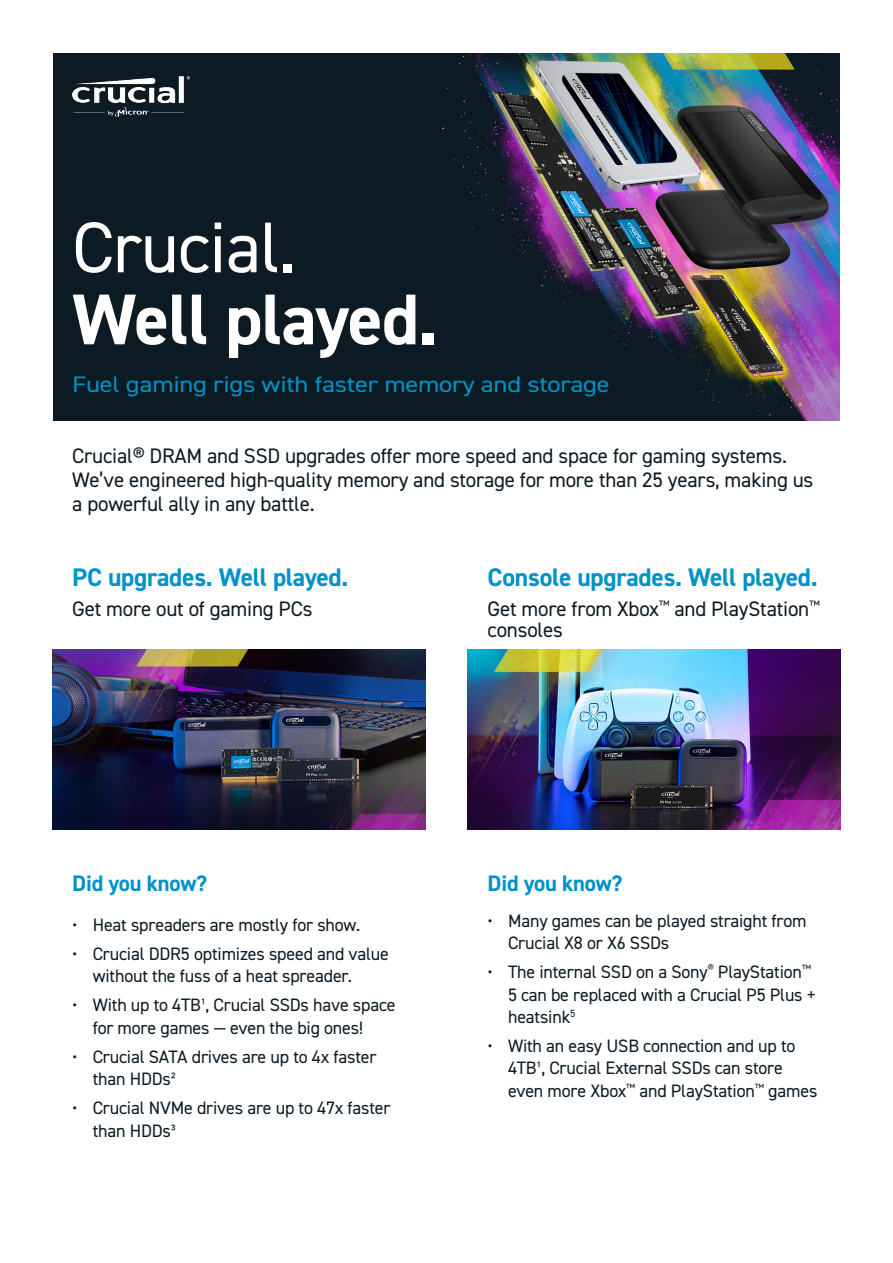
<style>
.page{position:relative;width:893px;height:1263px;background:#fff}
.page>*{position:absolute;margin:0;border:0;box-sizing:border-box;transform-origin:0 0}
.t1{font:700 72px "DIN2014";letter-spacing:-.01em;color:#fff}
.t2{font:72px "DIN2014";letter-spacing:-.01em;color:#fff}
.t3{font:700 25.5px "DIN2014";letter-spacing:-.01em;color:#0092c8}
.t4{font:22.5px "DIN2014";letter-spacing:-.01em;color:#0092c8;scale:1.18 1}
.t5{font:700 22.5px "DIN2014";letter-spacing:-.01em;color:#0092c8}
.t6{font:21px/24px "DIN2014";letter-spacing:-.01em;color:#0c1a24}
.t7{font:18px/22.5px "DIN2014";letter-spacing:-.01em;color:#0c1a24}
</style>
<div class="page">
<img style="left:52px;top:650px;width:373px;height:179px">
<img style="left:468px;top:650px;width:372px;height:179px">
<img style="left:53px;top:53px;width:787px;height:368px">
<img style="left:72px;top:77px;width:118px;height:39px">
<p class="t2" style="left:72px;top:202px;width:226px">Crucial.</p>
<p class="t1" style="left:72px;top:272px;width:367px">Well played.</p>
<p class="t4" style="left:72px;top:370px;width:457px">Fuel gaming rigs with faster memory and storage</p>
<p class="t6" style="left:72px;top:443px;width:743px">Crucial® DRAM and SSD upgrades offer more speed and space for gaming systems.<br>We’ve engineered high-quality memory and storage for more than 25 years, making us a powerful ally in any battle.</p>
<p class="t3" style="left:72px;top:560px;width:278px">PC upgrades. Well played.</p>
<p class="t6" style="left:72px;top:596px;width:242px">Get more out of gaming PCs</p>
<p class="t3" style="left:488px;top:560px;width:332px">Console upgrades. Well played.</p>
<p class="t6" style="left:488px;top:598px;width:334px;line-height:21px">Get more from Xbox<sup>™</sup> and PlayStation<sup>™ </sup>consoles</p>
<p class="t5" style="left:72px;top:868px;width:136px">Did you know?</p>
<p class="t7" style="left:72px;top:913px;width:290px">• Heat spreaders are mostly for show.</p>
<p class="t7" style="left:93px;top:942px;width:298px;text-indent:-20px">• Crucial DDR5 optimizes speed and value without the fuss of a heat spreader.</p>
<p class="t7" style="left:93px;top:993px;width:304px;text-indent:-20px">• With up to 4TB¹, Crucial SSDs have space for more games — even the big ones!</p>
<p class="t7" style="left:93px;top:1045px;width:285px;text-indent:-20px">• Crucial SATA drives are up to 4x faster than HDDs²</p>
<p class="t7" style="left:93px;top:1096px;width:299px;text-indent:-20px">• Crucial NVMe drives are up to 47x faster than HDDs³</p>
<p class="t5" style="left:488px;top:868px;width:136px">Did you know?</p>
<p class="t7" style="left:508px;top:909px;width:300px;text-indent:-20px">• Many games can be played straight from<br>Crucial X8 or X6 SSDs</p>
<p class="t7" style="left:508px;top:960px;width:309px;text-indent:-20px">• The internal SSD on a Sony<sup>®</sup> PlayStation<sup>™<br></sup>5 can be replaced with a Crucial P5 Plus + heatsink<sup>5</sup></p>
<p class="t7" style="left:508px;top:1034px;width:311px;text-indent:-20px">• With an easy USB connection and up to<br>4TB¹, Crucial External SSDs can store even more Xbox<sup>™</sup> and PlayStation<sup>™</sup> games</p>
</div>
